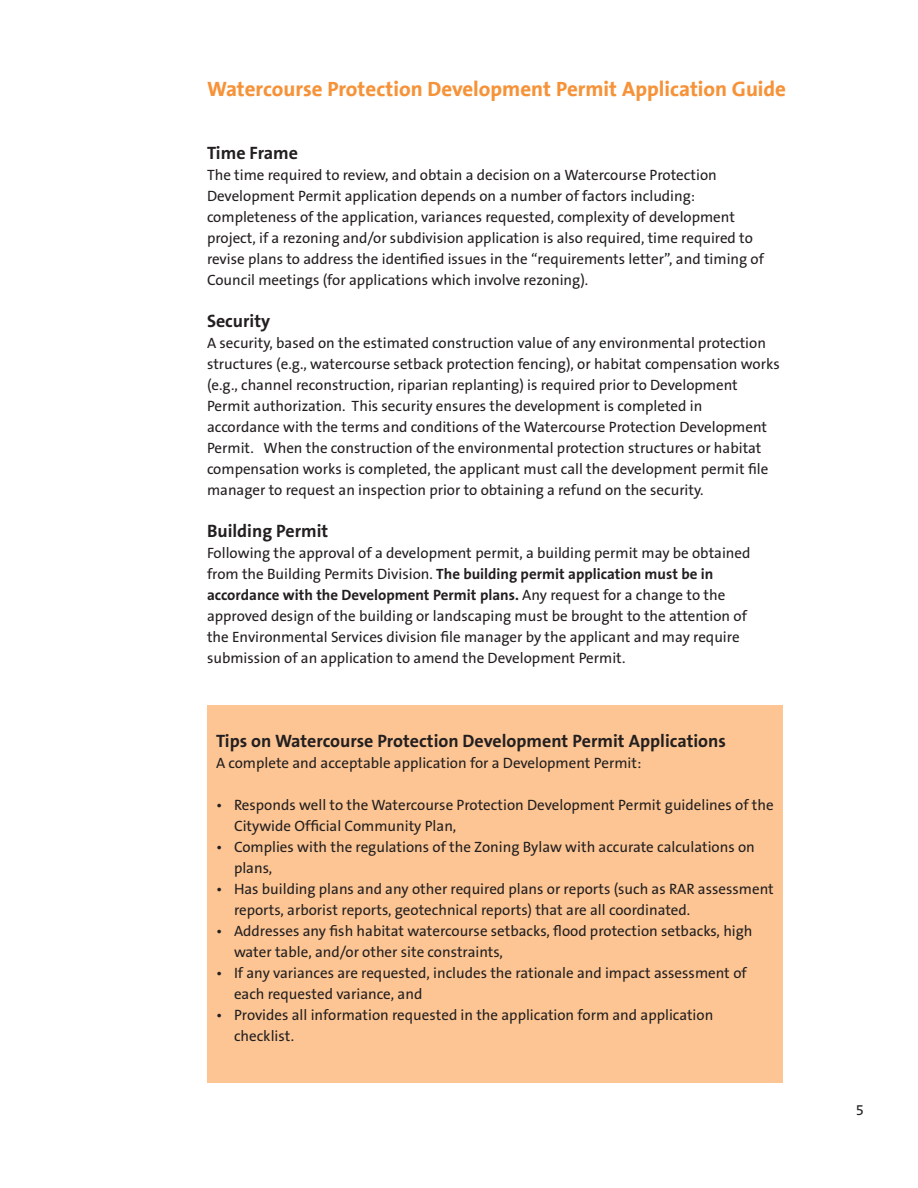
<style>
.page{position:relative;width:918px;height:1188px;background:#fff}
.page>*{position:absolute;margin:0;border:0;box-sizing:border-box;transform-origin:0 0}
.t1{font:700 21px "The Sans Office";color:#f69238}
.header_sub{font:700 18px "The Sans B7";color:#231f20}
.body{font:15px/21px "The Sans B5 Plain";color:#231f20}
.body_bullets{font:15px/21px "The Sans B5 Plain";color:#231f20}
.s1{font-family:"The Sans B7";font-weight:700}
</style>
<div class="page">
<div style="left:207px;top:705px;width:576px;height:378px;background:#fcc593"></div>
<p class="t1" style="left:207px;top:77px;width:581px">Watercourse Protection Development Permit Application Guide</p>
<p class="header_sub" style="left:207px;top:143px;width:93px">Time Frame</p>
<p class="body" style="left:207px;top:165px;width:559px">The time required to review, and obtain a decision on a Watercourse Protection Development Permit application depends on a number of factors including: completeness of the application, variances requested, complexity of development project, if a rezoning and/or subdivision application is also required, time required to revise plans to address the identified issues in the “requirements letter”, and timing of Council meetings (for applications which involve rezoning).</p>
<p class="header_sub" style="left:207px;top:311px;width:65px">Security</p>
<p class="body" style="left:207px;top:333px;width:574px">A security, based on the estimated construction value of any environmental protection structures (e.g., watercourse setback protection fencing), or habitat compensation works (e.g., channel reconstruction, riparian replanting) is required prior to Development Permit authorization. This security ensures the development is completed in<br>accordance with the terms and conditions of the Watercourse Protection Development Permit. When the construction of the environmental protection structures or habitat compensation works is completed, the applicant must call the development permit file manager to request an inspection prior to obtaining a refund on the security.</p>
<p class="header_sub" style="left:207px;top:521px;width:123px">Building Permit</p>
<p class="body" style="left:207px;top:543px;width:545px">Following the approval of a development permit, a building permit may be obtained from the Building Permits Division. <span class="s1">The building permit application must be in accordance with the Development Permit plans.</span> Any request for a change to the approved design of the building or landscaping must be brought to the attention of the Environmental Services division file manager by the applicant and may require submission of an application to amend the Development Permit.</p>
<p class="header_sub" style="left:216px;top:731px;width:511px">Tips on Watercourse Protection Development Permit Applications</p>
<p class="body" style="left:216px;top:753px;width:427px">A complete and acceptable application for a Development Permit:</p>
<p class="body_bullets" style="left:234px;top:795px;width:541px;text-indent:-18px">• Responds well to the Watercourse Protection Development Permit guidelines of the<br>Citywide Official Community Plan,</p>
<p class="body_bullets" style="left:234px;top:837px;width:522px;text-indent:-18px">• Complies with the regulations of the Zoning Bylaw with accurate calculations on plans,</p>
<p class="body_bullets" style="left:234px;top:879px;width:541px;text-indent:-18px">• Has building plans and any other required plans or reports (such as RAR assessment reports, arborist reports, geotechnical reports) that are all coordinated.</p>
<p class="body_bullets" style="left:234px;top:921px;width:520px;text-indent:-18px">• Addresses any fish habitat watercourse setbacks, flood protection setbacks, high water table, and/or other site constraints,</p>
<p class="body_bullets" style="left:234px;top:963px;width:514px;text-indent:-18px">• If any variances are requested, includes the rationale and impact assessment of each requested variance, and</p>
<p class="body_bullets" style="left:234px;top:1005px;width:481px;text-indent:-18px">• Provides all information requested in the application form and application checklist.</p>
<p class="body" style="left:856px;top:1100px;width:10px">5</p>
</div>
